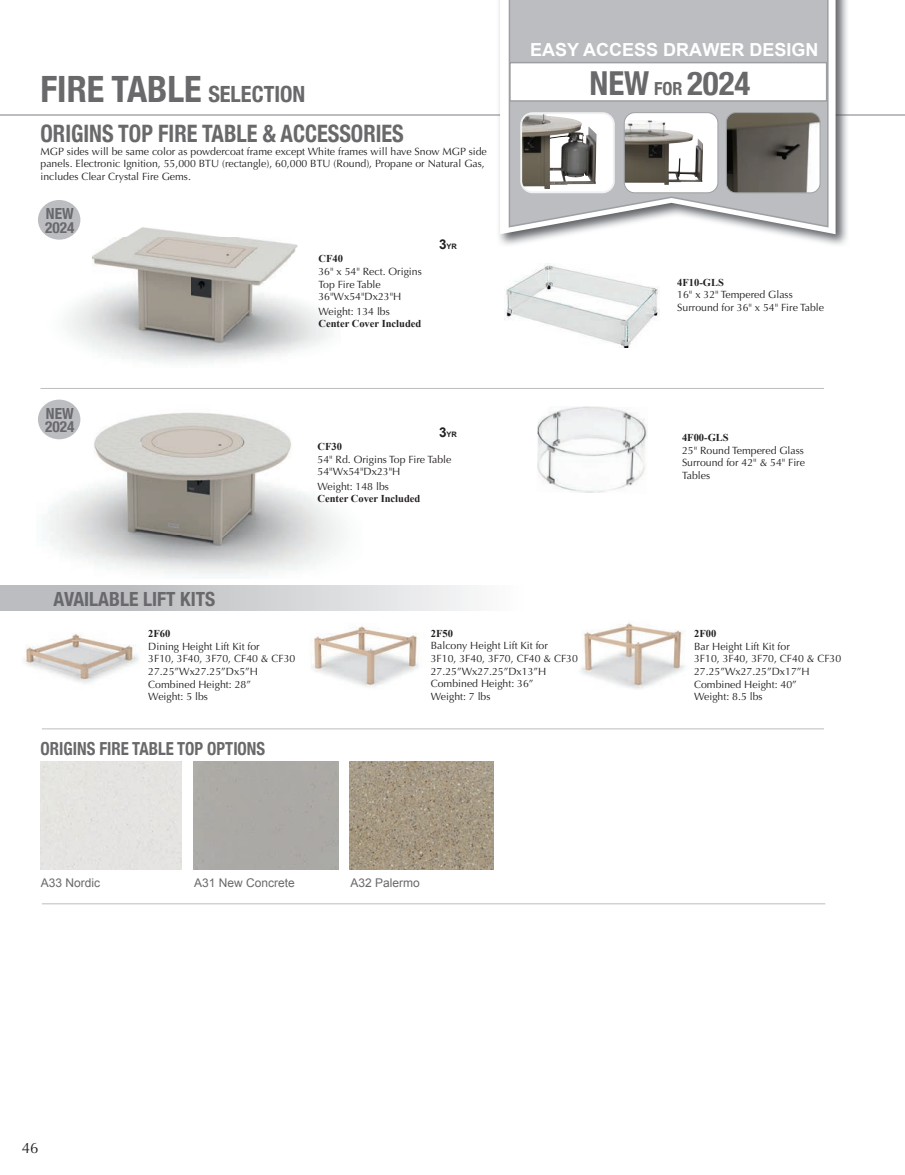
<style>
.page{position:relative;width:905px;height:1175px;background:#fff}
.page>*{position:absolute;margin:0;border:0;box-sizing:border-box;transform-origin:0 0}
.t1{font:700 condensed 36.3px "Helvetica Neue";color:#69696c}
.t2{font:700 condensed 33px "Helvetica Neue";color:#69696c}
.t3{font:700 condensed 24px "Helvetica Neue";color:#69696c;scale:.93 1}
.t4{font:700 condensed 19.5px "Helvetica Neue";color:#69696c}
.t5{font:700 condensed 18px "Helvetica Neue";color:#69696c;scale:.93 1}
.t6{font:700 18px "Arial";color:#fff}
.t7{font:700 condensed 15.3px/13.2px "Helvetica Neue";color:#69696c}
.t8{font:15px "Optima";color:#231f20}
.t9{font:12px "Arial";color:#69696c}
.t10{font:10.5px/12.6px "Optima";color:#231f20}
.t11{font:700 10.5px "Times New Roman";color:#231f20}
.t12{font:700 7.5px "Arial";color:#231f20}
.s1{font-size:22.35px}
.s2{font-size:13.5px}
.s3{font-size:18px}
</style>
<div class="page">
<hr style="left:0;top:114px;width:904px;height:2px;background:#bcbdc0">
<hr style="left:42px;top:728px;width:781px;height:1px;background:#bcbdc0">
<img style="left:350px;top:761px;width:144px;height:108px">
<div style="left:40px;top:761px;width:142px;height:108px;background:#e5e4e1"></div>
<img style="left:499px;top:0;width:348px;height:245px">
<img style="left:499px;top:114px;width:348px;height:2px">
<svg style="left:500px;top:0;width:335px;height:234px"></svg>
<svg style="left:508px;top:0;width:321px;height:228px;background:#bebfc2"></svg>
<div style="left:510px;top:63px;width:316px;height:38px;background:#fff"></div>
<div style="left:509px;top:62px;width:318px;height:40px;border:2px solid #9d9fa2"></div>
<div style="left:521px;top:113px;width:93px;height:79px;background:#fff;border-radius:11px"></div>
<img style="left:521px;top:113px;width:75px;height:76px">
<div style="left:520px;top:112px;width:94px;height:81px;border:2px solid #f0f1f2;border-radius:11px"></div>
<div style="left:624px;top:113px;width:94px;height:80px;background:#fff;border-radius:11px"></div>
<img style="left:625px;top:120px;width:78px;height:65px">
<div style="left:623px;top:112px;width:95px;height:81px;border:1px solid #9d9fa2;border-radius:11px"></div>
<img style="left:726px;top:113px;width:94px;height:80px">
<div style="left:726px;top:112px;width:94px;height:81px;border:1px solid #9d9fa2;border-radius:10px"></div>
<img style="left:65px;top:227px;width:268px;height:136px">
<img style="left:47px;top:412px;width:297px;height:164px">
<img style="left:504px;top:264px;width:155px;height:83px">
<img style="left:537px;top:406px;width:111px;height:87px">
<hr style="left:40px;top:388px;width:784px;height:1px;background:#bcbdc0">
<hr style="left:42px;top:903px;width:783px;height:1px;background:#bcbdc0">
<div style="left:0;top:585px;width:636px;height:25px;background:linear-gradient(to right,#b0b1b5,#fff)"></div>
<img style="left:24px;top:634px;width:115px;height:50px">
<img style="left:311px;top:625px;width:108px;height:63px">
<img style="left:581px;top:622px;width:105px;height:67px">
<div style="left:37px;top:199px;width:44px;height:41px;background:#bcbdc0;border-radius:50%"></div>
<div style="left:36px;top:198px;width:46px;height:43px;border:2px solid #fff;border-radius:50%"></div>
<div style="left:37px;top:399px;width:44px;height:41px;background:#bcbdc0;border-radius:50%"></div>
<div style="left:36px;top:398px;width:46px;height:43px;border:2px solid #fff;border-radius:50%"></div>
<h1 class="t1" style="left:40px;top:59px;width:266px">FIRE TABLE <span class="s1">SELECTION</span></h1>
<h3 class="t3" style="left:40px;top:114px;width:392px">ORIGINS TOP FIRE TABLE &amp; ACCESSORIES</h3>
<p class="t10" style="left:40px;top:145px;width:448px">MGP sides will be same color as powdercoat frame except White frames will have Snow MGP side panels. Electronic Ignition, 55,000 BTU (rectangle), 60,000 BTU (Round), Propane or Natural Gas, includes Clear Crystal Fire Gems.</p>
<h3 class="t7" style="left:45px;top:206px;width:31px">NEW<br>2024</h3>
<h3 class="t7" style="left:45px;top:406px;width:31px">NEW<br>2024</h3>
<p class="t11" style="left:318px;top:252px;width:26px">CF40</p>
<p class="t10" style="left:318px;top:265px;width:105px">36" x 54" Rect. Origins<br>Top Fire Table<br>36"Wx54"Dx23"H</p>
<p class="t10" style="left:318px;top:305px;width:73px">Weight: 134 lbs</p>
<p class="t11" style="left:318px;top:316px;width:104px">Center Cover Included</p>
<p class="t12" style="left:439px;top:242px;width:19px"><span class="s2">3</span>YR</p>
<p class="t12" style="left:439px;top:429px;width:19px"><span class="s2">3</span>YR</p>
<p class="t11" style="left:317px;top:439px;width:26px">CF30</p>
<p class="t10" style="left:317px;top:453px;width:135px">54" Rd. Origins Top Fire Table<br>54"Wx54"Dx23"H</p>
<p class="t10" style="left:317px;top:480px;width:73px">Weight: 148 lbs</p>
<p class="t11" style="left:317px;top:491px;width:104px">Center Cover Included</p>
<h3 class="t6" style="left:530px;top:38px;width:290px">EASY ACCESS DRAWER DESIGN</h3>
<h2 class="t2" style="left:589px;top:56px;width:162px">NEW <span class="s3">FOR</span> 2024</h2>
<p class="t11" style="left:677px;top:275px;width:48px">4F10-GLS</p>
<p class="t10" style="left:677px;top:289px;width:148px">16" x 32" Tempered Glass<br>Surround for 36" x 54" Fire Table</p>
<p class="t11" style="left:682px;top:430px;width:48px">4F00-GLS</p>
<p class="t10" style="left:682px;top:444px;width:124px;text-align:justify">25" Round Tempered Glass Surround for 42" &amp; 54" Fire Tables</p>
<h3 class="t4" style="left:54px;top:583px;width:163px">AVAILABLE LIFT KITS</h3>
<p class="t11" style="left:148px;top:626px;width:24px">2F60</p>
<p class="t10" style="left:148px;top:640px;width:149px">Dining Height Lift Kit for<br>3F10, 3F40, 3F70, CF40 &amp; CF30<br>27.25”Wx27.25”Dx5”H<br>Combined Height: 28”<br>Weight: 5 lbs</p>
<h3 class="t5" style="left:40px;top:733px;width:243px">ORIGINS FIRE TABLE TOP OPTIONS</h3>
<p class="t11" style="left:431px;top:626px;width:24px">2F50</p>
<p class="t10" style="left:431px;top:639px;width:149px">Balcony Height Lift Kit for<br>3F10, 3F40, 3F70, CF40 &amp; CF30<br>27.25”Wx27.25”Dx13”H<br>Combined Height: 36”<br>Weight: 7 lbs</p>
<p class="t9" style="left:41px;top:875px;width:61px">A33 Nordic</p>
<p class="t9" style="left:194px;top:874px;width:102px">A31 New Concrete</p>
<p class="t9" style="left:350px;top:875px;width:71px">A32 Palermo</p>
<h3 class="t8" style="left:22px;top:1138px;width:18px">46</h3>
<p class="t11" style="left:694px;top:626px;width:24px">2F00</p>
<p class="t10" style="left:694px;top:640px;width:149px">Bar Height Lift Kit for<br>3F10, 3F40, 3F70, CF40 &amp; CF30<br>27.25”Wx27.25”Dx17”H<br>Combined Height: 40”<br>Weight: 8.5 lbs</p>
</div>
